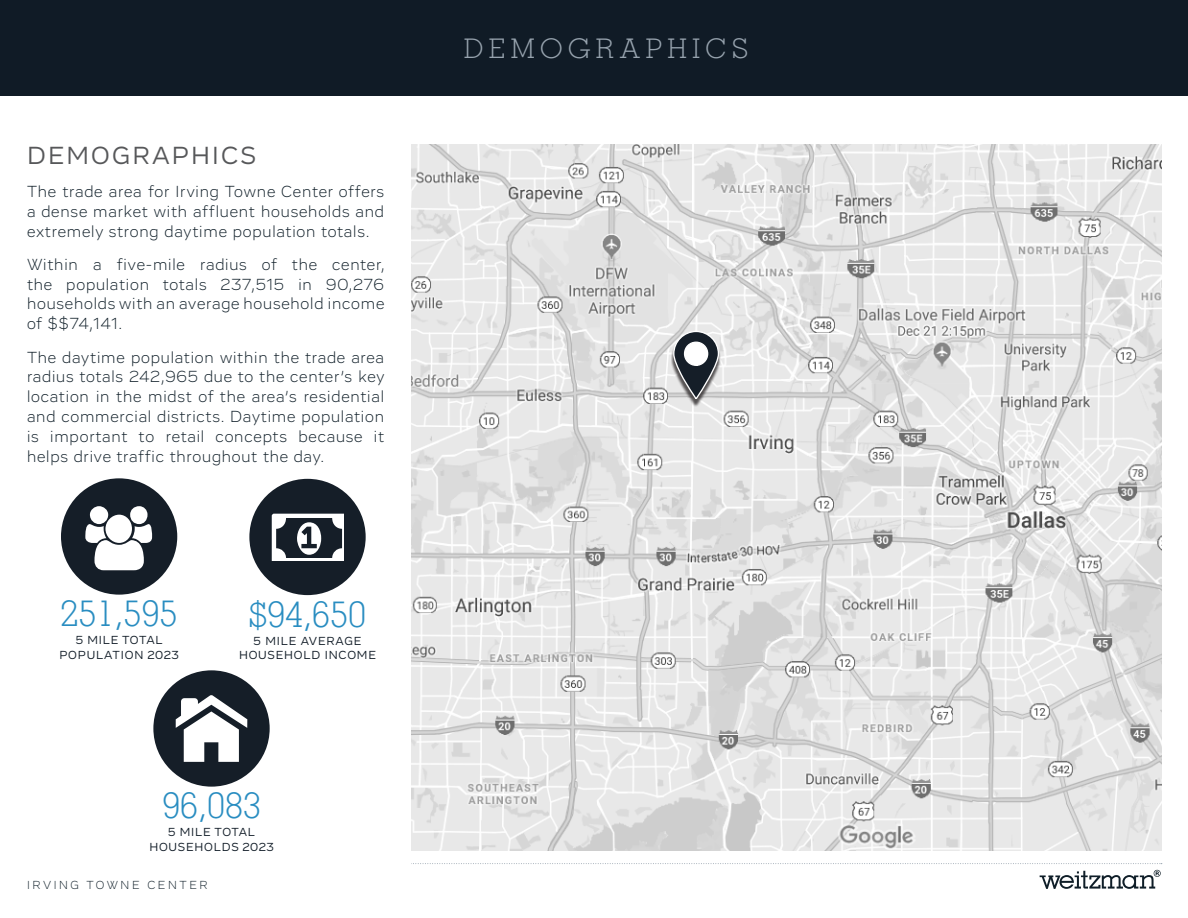
<style>
.page{position:relative;width:1188px;height:918px;background:#fff}
.page>*{position:absolute;margin:0;border:0;box-sizing:border-box;transform-origin:0 0}
.t1{font:300 36px "Memphis LT Std";color:#298dc1}
.t2{font:300 27px "Memphis LT Std";letter-spacing:.2em;color:#97a3ae}
.t3{font:25.5px "Vito";letter-spacing:.085em;color:#57585a}
.t4{font:300 16.5px/19.8px "Vito";letter-spacing:.05em;color:#0f1e28;text-align:justify}
.t5{font:12px "Vito";letter-spacing:.065em;color:#101b26}
.t6{font:300 12px "Vito";letter-spacing:.215em;color:#0f1e28}
</style>
<div class="page">
<svg style="left:411px;top:863px;width:751px;height:1px"></svg>
<svg style="left:1040px;top:870px;width:121px;height:19px"></svg>
<div style="left:0;top:0;width:1188px;height:96px;background:#101b26"></div>
<img style="left:411px;top:145px;width:750px;height:705px">
<div style="left:671px;top:334px;width:50px;height:73px;background:#231f20;opacity:.75"></div>
<svg style="left:673px;top:331px;width:46px;height:68px"></svg>
<div style="left:153px;top:670px;width:117px;height:117px;background:#151e28;border-radius:50%"></div>
<div style="left:61px;top:478px;width:116px;height:117px;background:#151e28;border-radius:50%"></div>
<svg style="left:85px;top:506px;width:67px;height:64px"></svg>
<div style="left:249px;top:479px;width:117px;height:116px;background:#151e28;border-radius:50%"></div>
<svg style="left:272px;top:514px;width:71px;height:46px"></svg>
<svg style="left:176px;top:695px;width:71px;height:67px"></svg>
<p class="t3" style="left:27px;top:140px;width:230px">DEMOGRAPHICS</p>
<p class="t4" style="left:27px;top:182px;width:359px">The trade area for Irving Towne Center offers a dense market with affluent households and extremely strong daytime population totals.</p>
<p class="t4" style="left:27px;top:254px;width:359px">Within a five-mile radius of the center, the population totals 237,515 in 90,276 households with an average household income of $$74,141.</p>
<p class="t4" style="left:27px;top:347px;width:359px">The daytime population within the trade area radius totals 242,965 due to the center’s key location in the midst of the area’s residential and commercial districts. Daytime population is important to retail concepts because it helps drive traffic throughout the day.</p>
<p class="t1" style="left:61px;top:592px;width:118px">251,595</p>
<p class="t5" style="left:76px;top:633px;width:89px">5 MILE TOTAL</p>
<p class="t5" style="left:59px;top:648px;width:121px">POPULATION 2023</p>
<p class="t1" style="left:249px;top:592px;width:118px">$94,650</p>
<p class="t5" style="left:254px;top:634px;width:109px">5 MILE AVERAGE</p>
<p class="t5" style="left:239px;top:648px;width:139px">HOUSEHOLD INCOME</p>
<p class="t1" style="left:162px;top:784px;width:100px">96,083</p>
<p class="t5" style="left:168px;top:825px;width:89px">5 MILE TOTAL</p>
<p class="t5" style="left:149px;top:840px;width:126px">HOUSEHOLDS 2023</p>
<p class="t6" style="left:27px;top:878px;width:182px">IRVING TOWNE CENTER</p>
<p class="t2" style="left:464px;top:32px;width:286px">DEMOGRAPHICS</p>
</div>
